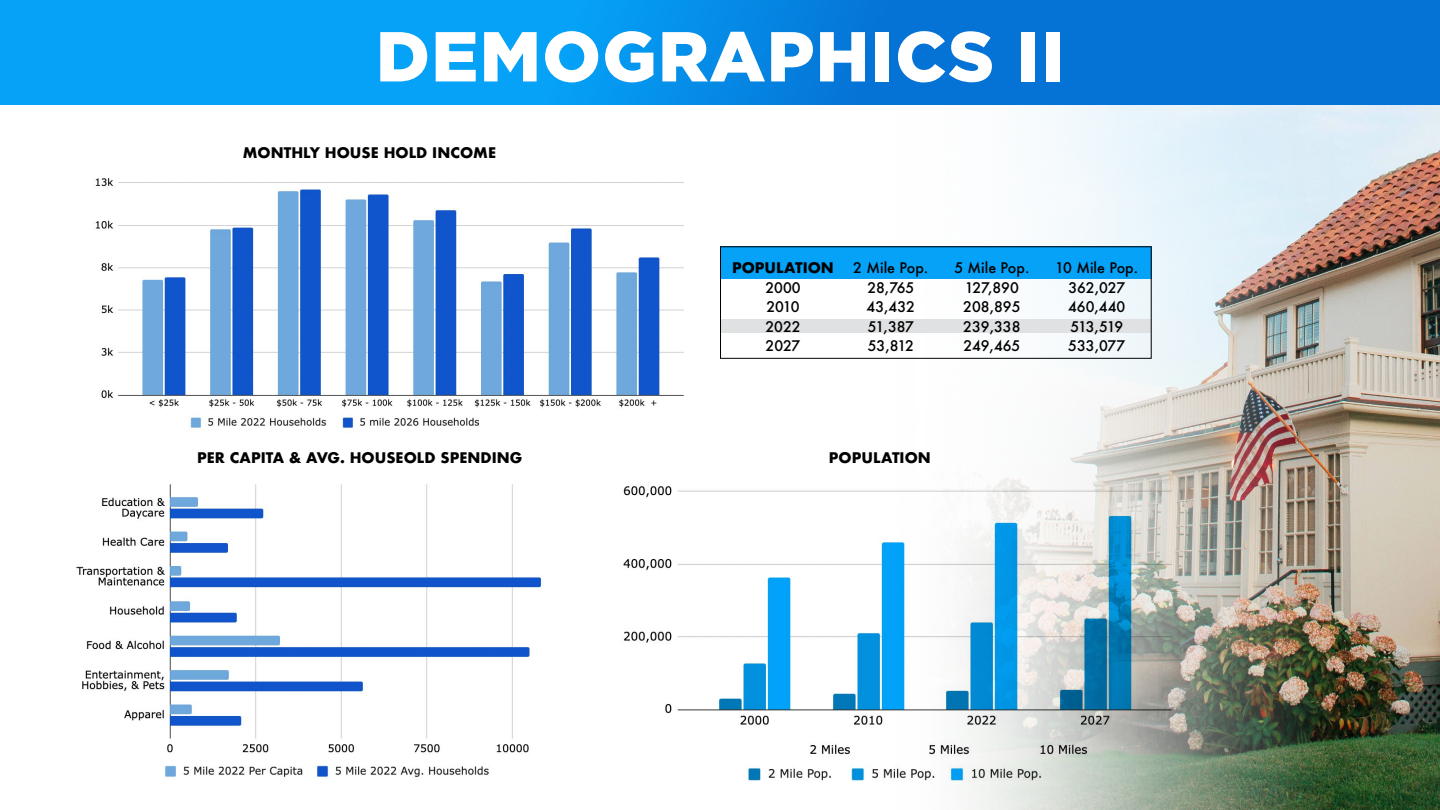
<style>
.page{position:relative;width:1440px;height:810px;background:#fff}
.page>*{position:absolute;margin:0;border:0;box-sizing:border-box;transform-origin:0 0}
.t1{font:900 70.5px "Gotham";letter-spacing:.02em;color:#fff}
.t2{font:500 14.25px/19.5px "Futura";color:#000;text-align:center}
.t3{font:700 14.25px "Futura";color:#000}
</style>
<div class="page">
<img style="left:95px;top:178px;width:589px;height:250px">
<img style="left:867px;top:104px;width:572px;height:706px">
<svg style="left:1px;top:0;width:1438px;height:104px;background:#058ae6"></svg>
<div style="left:720px;top:319px;width:431px;height:13px;background:#e0e1e2"></div>
<div style="left:720px;top:247px;width:431px;height:32px;background:#05a2f7"></div>
<div style="left:720px;top:247px;width:431px;height:112px;border:1px solid #000"></div>
<img style="left:76px;top:484px;width:465px;height:294px">
<img style="left:623px;top:478px;width:552px;height:308px">
<h1 class="t1" style="left:376px;top:16px;width:689px">DEMOGRAPHICS II</h1>
<p class="t3" style="left:243px;top:143px;width:255px">MONTHLY HOUSE HOLD INCOME</p>
<p class="t3" style="left:732px;top:258px;width:103px">POPULATION</p>
<p class="t2" style="left:765px;top:278px;width:37px;text-align:justify">2000<br>2010<br>2022<br>2027</p>
<p class="t2" style="left:853px;top:258px;width:77px">2 Mile Pop.<br>28,765<br>43,432<br>51,387<br>53,812</p>
<p class="t2" style="left:954px;top:258px;width:77px">5 Mile Pop.<br>127,890<br>208,895<br>239,338<br>249,465</p>
<p class="t2" style="left:1055px;top:258px;width:84px">10 Mile Pop.<br>362,027<br>460,440<br>513,519<br>533,077</p>
<p class="t3" style="left:197px;top:447px;width:327px">PER CAPITA &amp; AVG. HOUSEOLD SPENDING</p>
<p class="t3" style="left:829px;top:447px;width:103px">POPULATION</p>
</div>
